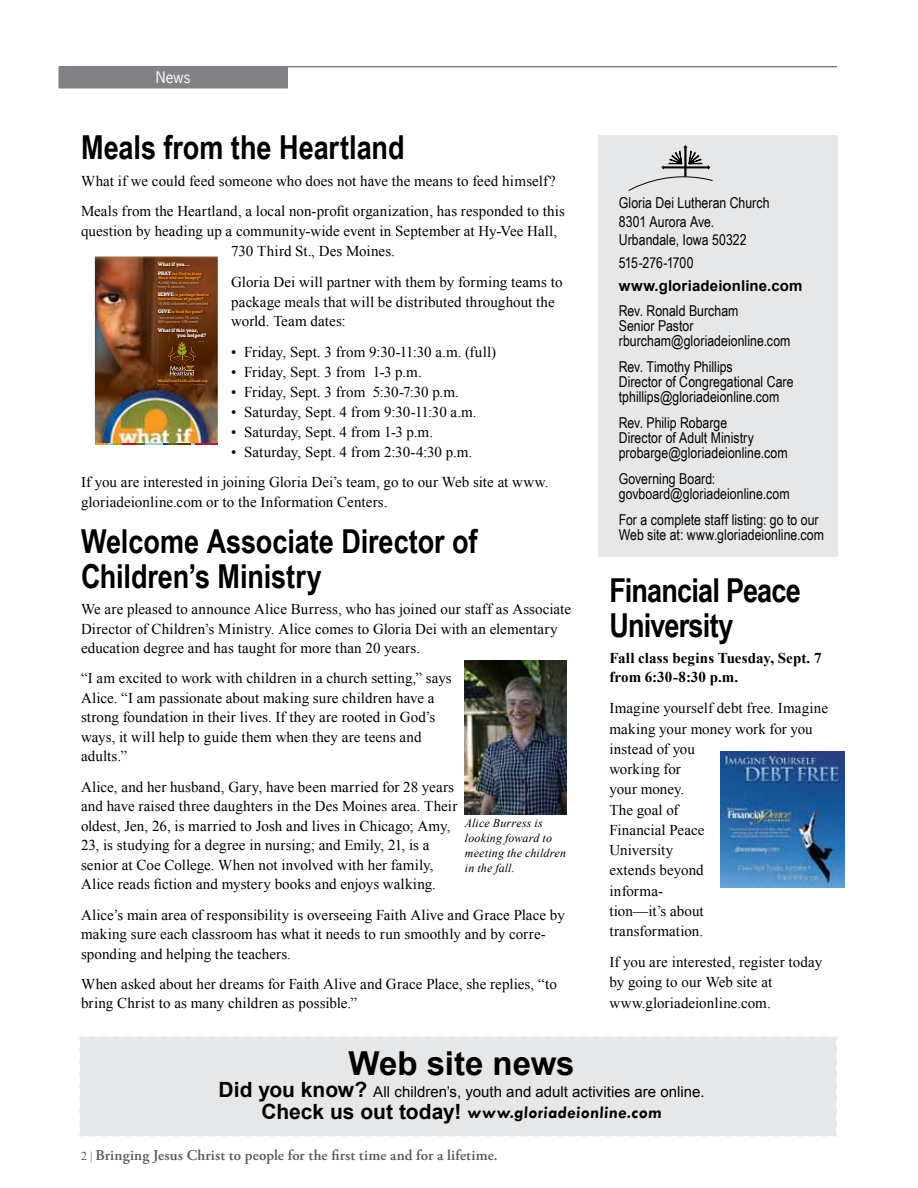
<style>
.page{position:relative;width:918px;height:1188px;background:#fff}
.page>*{position:absolute;margin:0;border:0;box-sizing:border-box;transform-origin:0 0}
.t1{font:700 33px/34.5px "Arial Narrow";letter-spacing:-.005em;color:#000}
.t2{font:700 33px/34.5px "Arial Narrow";letter-spacing:-.025em;color:#000}
.t3{font:700 33px "Arial";color:#000}
.t4{font:700 17.55px "Tw Cen";color:#000}
.t5{font:15px/19.5px "Times New Roman";letter-spacing:.005em;color:#000}
.t6{font:15px/15px "Arial Narrow";letter-spacing:.005em;color:#000}
.t7{font:600 15px "Adobe Garamond Pro";letter-spacing:.01em;color:#58595b}
.t8{font:15px "Arial";color:#000}
.t9{font:700 15px/19.5px "Times New Roman";letter-spacing:.005em;color:#000}
.t10{font:700 15px "Arial";letter-spacing:.01em;color:#000}
.t11{font:15px "Arial Narrow";letter-spacing:-.015em;color:#000}
.t12{font:15px "News Gothic Std";color:#fff}
.t13{font:italic 12px/15px "Times New Roman";letter-spacing:.01em;color:#000}
.t14{font:700 5.1px/5.1px "Rockwell";letter-spacing:-.025em;color:#fff}
.t15{font:4.05px/4.1px "Friz Quadrata";letter-spacing:-.025em;color:#d3b085}
.t16{font:700 4.05px/4.1px "Rockwell";letter-spacing:-.025em;color:#f8971d}
.t17{font:700 3.6px "Rockwell";letter-spacing:-.025em;color:#f8971d}
.s1{font-size:5.1px;color:#fff}
.s2{font-weight:700;font-size:21px}
.s3{font-family:"Arial";font-size:21px}
.s4{font-family:"Times New Roman";font-weight:400;font-size:12px}
</style>
<div class="page">
<hr style="left:70px;top:66px;width:767px;height:1px;background:#808285">
<div style="left:59px;top:67px;width:228px;height:21px;background:#808285"></div>
<div style="left:598px;top:135px;width:240px;height:421px;background:#e6e7e8"></div>
<svg style="left:628px;top:145px;width:85px;height:46px"></svg>
<img style="left:95px;top:256px;width:123px;height:188px">
<img style="left:157px;top:262px;width:47px;height:73px">
<img style="left:204px;top:262px;width:6px;height:122px">
<img style="left:157px;top:335px;width:12px;height:49px">
<img style="left:169px;top:335px;width:35px;height:6px">
<img style="left:193px;top:341px;width:11px;height:43px">
<img style="left:169px;top:377px;width:24px;height:7px">
<img style="left:167px;top:341px;width:30px;height:36px">
<svg style="left:168px;top:342px;width:28px;height:34px"></svg>
<svg style="left:95px;top:444px;width:123px;height:1px"></svg>
<img style="left:720px;top:752px;width:124px;height:136px">
<div style="left:79px;top:1036px;width:758px;height:101px;background:#e6e7e8"></div>
<img style="left:465px;top:660px;width:102px;height:154px">
<p class="t12" style="left:156px;top:68px;width:36px">News</p>
<h1 class="t1" style="left:81px;top:129px;width:325px">Meals from the Heartland</h1>
<p class="t5" style="left:81px;top:165px;width:486px;line-height:30.8px">What if we could feed someone who does not have the means to feed himself?<br>Meals from the Heartland, a local non-profit organization, has responded to this</p>
<p class="t5" style="left:231px;top:221px;width:327px;text-indent:-150px">question by heading up a community-wide event in September at Hy-Vee Hall,<br>730 Third St., Des Moines.</p>
<p class="t5" style="left:231px;top:272px;width:333px">Gloria Dei will partner with them by forming teams to package meals that will be distributed throughout the world. Team dates:</p>
<p class="t5" style="left:231px;top:342px;width:266px">• Friday, Sept. 3 from 9:30-11:30 a.m. (full)</p>
<p class="t5" style="left:231px;top:362px;width:192px">• Friday, Sept. 3 from 1-3 p.m.</p>
<p class="t5" style="left:231px;top:382px;width:229px">• Friday, Sept. 3 from 5:30-7:30 p.m.</p>
<p class="t5" style="left:231px;top:402px;width:247px">• Saturday, Sept. 4 from 9:30-11:30 a.m.</p>
<p class="t5" style="left:231px;top:422px;width:203px">• Saturday, Sept. 4 from 1-3 p.m.</p>
<p class="t5" style="left:81px;top:436px;width:469px;line-height:30.8px;text-indent:150px">• Saturday, Sept. 4 from 2:30-4:30 p.m.<br>If you are interested in joining Gloria Dei’s team, go to our Web site at www.</p>
<p class="t5" style="left:81px;top:492px;width:308px">gloriadeionline.com or to the Information Centers.</p>
<p class="t6" style="left:619px;top:193px;width:152px;line-height:18.3px">Gloria Dei Lutheran Church<br>8301 Aurora Ave.<br>Urbandale, Iowa 50322</p>
<p class="t11" style="left:619px;top:251px;width:76px">515-276-1700</p>
<p class="t10" style="left:619px;top:275px;width:185px">www.gloriadeionline.com</p>
<p class="t6" style="left:619px;top:303px;width:173px">Rev. Ronald Burcham<br>Senior Pastor rburcham@gloriadeionline.com</p>
<p class="t6" style="left:619px;top:359px;width:176px">Rev. Timothy Phillips<br>Director of Congregational Care tphillips@gloriadeionline.com</p>
<p class="t6" style="left:619px;top:415px;width:170px">Rev. Philip Robarge<br>Director of Adult Ministry probarge@gloriadeionline.com</p>
<p class="t6" style="left:619px;top:470px;width:172px">Governing Board: govboard@gloriadeionline.com</p>
<p class="t6" style="left:619px;top:511px;width:207px">For a complete staff listing: go to our<br>Web site at: www.gloriadeionline.com</p>
<p class="t14" style="left:158px;top:262px;width:34px">What if you...</p>
<p class="t16" style="left:158px;top:271px;width:46px"><span class="s1">PRAY</span> for God to bless those who are hungry?</p>
<p class="t15" style="left:158px;top:280px;width:43px">A child dies of starvation every 5 seconds</p>
<p class="t16" style="left:158px;top:293px;width:53px"><span class="s1">SERVE</span> to package food to feed millions of people?</p>
<p class="t15" style="left:158px;top:302px;width:52px">15,000 volunteers are needed</p>
<p class="t16" style="left:158px;top:310px;width:47px"><span class="s1">GIVE</span> to feed the poor?</p>
<p class="t15" style="left:158px;top:315px;width:46px">One meal costs 15 cents... $25 sponsors 165 meals</p>
<p class="t14" style="left:177px;top:328px;width:31px;text-indent:-20px">What if this year, you helped?</p>
<p class="t17" style="left:158px;top:379px;width:51px">MealsFromTheHeartland.org</p>
<h1 class="t1" style="left:81px;top:523px;width:398px">Welcome Associate Director of<br>Children’s Ministry</h1>
<p class="t5" style="left:81px;top:599px;width:492px">We are pleased to announce Alice Burress, who has joined our staff as Associate<br>Director of Children’s Ministry. Alice comes to Gloria Dei with an elementary education degree and has taught for more than 20 years.</p>
<p class="t5" style="left:81px;top:668px;width:372px">“I am excited to work with children in a church setting,” says Alice. “I am passionate about making sure children have a strong foundation in their lives. If they are rooted in God’s ways, it will help to guide them when they are teens and adults.”</p>
<p class="t5" style="left:81px;top:777px;width:378px">Alice, and her husband, Gary, have been married for 28 years and have raised three daughters in the Des Moines area. Their oldest, Jen, 26, is married to Josh and lives in Chicago; Amy, 23, is studying for a degree in nursing; and Emily, 21, is a senior at Coe College. When not involved with her family, Alice reads fiction and mystery books and enjoys walking.</p>
<p class="t5" style="left:81px;top:905px;width:485px">Alice’s main area of responsibility is overseeing Faith Alive and Grace Place by making sure each classroom has what it needs to run smoothly and by corre&shy;sponding and helping the teachers.</p>
<p class="t5" style="left:81px;top:974px;width:478px">When asked about her dreams for Faith Alive and Grace Place, she replies, “to bring Christ to as many children as possible.”</p>
<h1 class="t3" style="left:349px;top:1042px;width:228px">Web site news</h1>
<p class="t8" style="left:219px;top:1082px;width:487px"><span class="s2">Did you know?</span> All children’s, youth and adult activities are online.</p>
<p class="t4" style="left:262px;top:1102px;width:403px"><span class="s3">Check us out today!</span> www.gloriadeionline.com</p>
<h1 class="t2" style="left:609px;top:572px;width:193px">Financial Peace<br>University</h1>
<p class="t9" style="left:609px;top:648px;width:214px">Fall class begins Tuesday, Sept. 7 from 6:30-8:30 p.m.</p>
<p class="t5" style="left:609px;top:698px;width:220px;line-height:20.2px">Imagine yourself debt free. Imagine making your money work for you instead of you<br>working for<br>your money.<br>The goal of<br>Financial Peace<br>University<br>extends beyond<br>informa-<br>tion—it’s about<br>transformation.</p>
<p class="t5" style="left:609px;top:952px;width:214px;line-height:20.2px">If you are interested, register today by going to our Web site at www.gloriadeionline.com.</p>
<p class="t13" style="left:465px;top:815px;width:103px">Alice Burress is looking foward to meeting the children in the fall.</p>
<p class="t7" style="left:81px;top:1147px;width:418px"><span class="s4">2 |</span> Bringing Jesus Christ to people for the first time and for a lifetime.</p>
</div>
